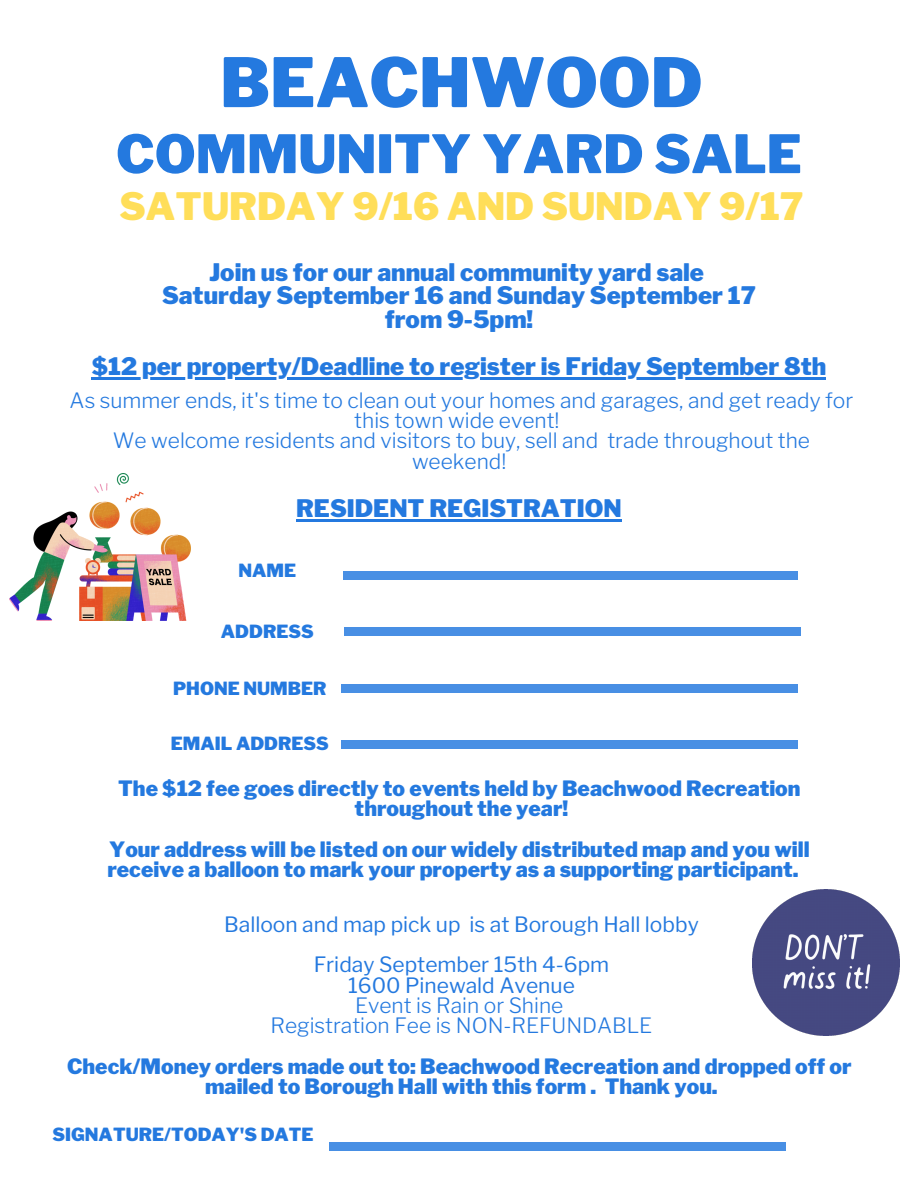
<style>
.page{position:relative;width:918px;height:1188px;background:#fff}
.page>*{position:absolute;margin:0;border:0;box-sizing:border-box;transform-origin:0 0}
.t1{font:900 67.5px "Libre Franklin";color:#2479df}
.t2{font:900 52.5px "Libre Franklin";color:#2479df}
.t3{font:900 37.5px "Libre Franklin";color:#ffde59}
.t4{font:900 24px "Libre Franklin";color:#2479df}
.t5{font:900 21px "Libre Franklin";color:#2479df}
.t6{font:300 21px/20.2px "Libre Franklin";color:#2479df;text-align:center}
.t7{font:21px "Libre Franklin";color:#2479df}
.t8{font:900 18px "Libre Franklin";color:#2479df}
</style>
<div class="page">
<div style="left:344px;top:571px;width:454px;height:9px;background:#488fe4"></div>
<div style="left:344px;top:628px;width:456px;height:8px;background:#488fe4"></div>
<div style="left:341px;top:684px;width:457px;height:9px;background:#488fe4"></div>
<div style="left:341px;top:740px;width:457px;height:9px;background:#488fe4"></div>
<div style="left:329px;top:1142px;width:456px;height:9px;background:#488fe4"></div>
<img style="left:10px;top:473px;width:181px;height:148px">
<img style="left:753px;top:889px;width:146px;height:146px">
<hr style="left:92px;top:377px;width:734px;height:3px;background:#2479df">
<hr style="left:296px;top:519px;width:326px;height:2px;background:#2479df">
<p class="t1" style="left:220px;top:42px;width:484px">BEACHWOOD</p>
<p class="t2" style="left:116px;top:122px;width:687px">COMMUNITY YARD SALE</p>
<p class="t3" style="left:119px;top:184px;width:686px">SATURDAY 9/16 AND SUNDAY 9/17</p>
<p class="t4" style="left:209px;top:258px;width:497px">Join us for our annual community yard sale</p>
<p class="t4" style="left:162px;top:281px;width:595px">Saturday September 16 and Sunday September 17</p>
<p class="t4" style="left:385px;top:305px;width:150px">from 9-5pm!</p>
<p class="t4" style="left:92px;top:352px;width:736px">$12 per property/Deadline to register is Friday September 8th</p>
<p class="t6" style="left:70px;top:390px;width:785px">As summer ends, it's time to clean out your homes and garages, and get ready for this town wide event!</p>
<p class="t6" style="left:113px;top:431px;width:699px">We welcome residents and visitors to buy, sell and trade throughout the weekend!</p>
<p class="t4" style="left:296px;top:494px;width:327px">RESIDENT REGISTRATION</p>
<p class="t8" style="left:238px;top:559px;width:59px">NAME</p>
<p class="t8" style="left:221px;top:620px;width:94px">ADDRESS</p>
<p class="t8" style="left:173px;top:678px;width:155px">PHONE NUMBER</p>
<p class="t8" style="left:171px;top:733px;width:159px">EMAIL ADDRESS</p>
<p class="t5" style="left:118px;top:776px;width:684px">The $12 fee goes directly to events held by Beachwood Recreation</p>
<p class="t5" style="left:355px;top:796px;width:215px">throughout the year!</p>
<p class="t5" style="left:109px;top:836px;width:702px">Your address will be listed on our widely distributed map and you will</p>
<p class="t5" style="left:107px;top:857px;width:693px">receive a balloon to mark your property as a supporting participant.</p>
<p class="t7" style="left:224px;top:912px;width:476px">Balloon and map pick up is at Borough Hall lobby</p>
<p class="t7" style="left:314px;top:952px;width:297px">Friday September 15th 4-6pm</p>
<p class="t7" style="left:348px;top:972px;width:228px">1600 Pinewald Avenue</p>
<p class="t6" style="left:355px;top:995px;width:210px">Event is Rain or Shine</p>
<p class="t6" style="left:271px;top:1016px;width:383px">Registration Fee is NON-REFUNDABLE</p>
<p class="t5" style="left:67px;top:1053px;width:786px">Check/Money orders made out to: Beachwood Recreation and dropped off or</p>
<p class="t5" style="left:205px;top:1074px;width:514px">mailed to Borough Hall with this form . Thank you.</p>
<p class="t8" style="left:53px;top:1124px;width:263px">SIGNATURE/TODAY'S DATE</p>
</div>
